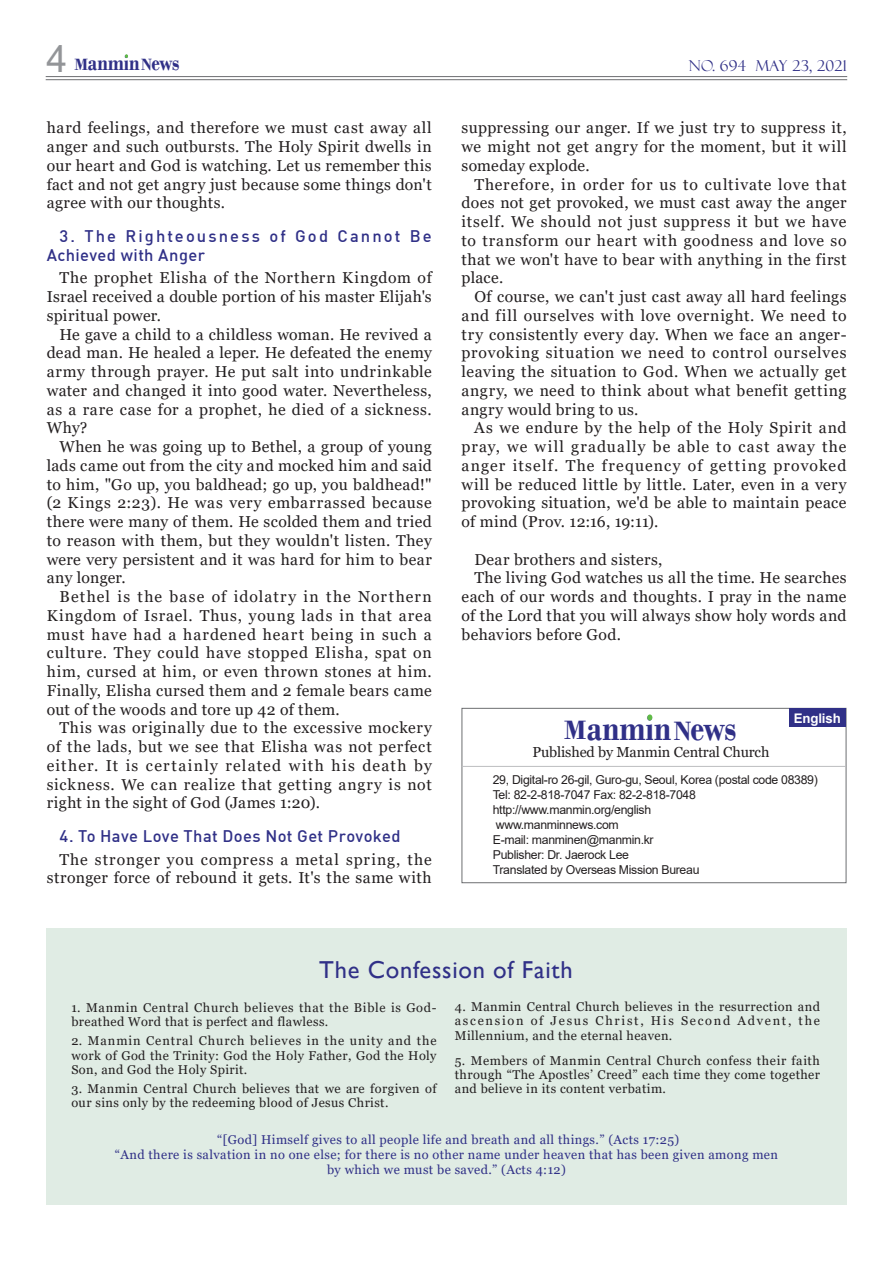
<style>
.page{position:relative;width:893px;height:1263px;background:#fff}
.page>*{position:absolute;margin:0;border:0;box-sizing:border-box;transform-origin:0 0}
.t1{font:700 38.7px "Bodoni";color:#303087;scale:.82 1}
.t2{font:700 27.9px "Bodoni";color:#303087}
.t3{font:24.45px "Gill Sans";letter-spacing:.03em;color:#303087}
.t4{font:700 23.7px "Bodoni";color:#303087;scale:.82 1}
.t5{font:700 17.1px "Bodoni";color:#303087}
.t6{font:16.5px/18.8px "Dinmed";letter-spacing:.125em;color:#303087}
.t7{font:16.5px "Dinmed";letter-spacing:.025em;color:#303087}
.t8{font:15.75px/18.8px "Georgia";letter-spacing:.025em;color:#231f20;text-align:justify}
.t9{font:15.75px/18.8px "Georgia";letter-spacing:.045em;color:#231f20;text-align:right}
.t10{font:15px "Felix Titling";letter-spacing:.02em;color:#303087}
.t11{font:14.4px "Georgia";letter-spacing:-.01em;color:#231f20}
.t12{font:700 13.2px "Arial";letter-spacing:-.01em;color:#fff}
.t13{font:12.75px/14.2px "Georgia";letter-spacing:.03em;color:#231f20;text-align:justify}
.t14{font:12.75px/14.7px "Georgia";letter-spacing:.03em;color:#303087;text-align:center}
.t15{font:12.75px/14.2px "Georgia";letter-spacing:.05em;color:#231f20}
.t16{font:12.3px/14.9px "Arial";letter-spacing:-.025em;color:#231f20}
.s1{font-family:"Arial";font-weight:400;font-size:37.5px;color:#939598}
.s2{font-size:17.1px}
.s3{font-size:27.9px}
</style>
<div class="page">
<hr style="left:46px;top:76px;width:801px;height:1px;background:#6d6e71">
<hr style="left:46px;top:79px;width:801px;height:1px;background:#6d6e71">
<svg style="left:125px;top:54px;width:3px;height:4px"></svg>
<div style="left:461px;top:708px;width:385px;height:175px;border:1px solid #6d6e71"></div>
<hr style="left:461px;top:766px;width:385px;height:1px;background:#bcbdc0">
<div style="left:788px;top:709px;width:57px;height:18px;background:#303087"></div>
<svg style="left:647px;top:714px;width:5px;height:7px"></svg>
<div style="left:46px;top:928px;width:800px;height:277px;background:#e0ece4"></div>
<h3 class="t4" style="left:47px;top:48px;width:164px"><span class="s1">4</span> <span class="s2">M</span>anmin ews</h3>
<p class="t5" style="left:141px;top:54px;width:12px">N</p>
<p class="t10" style="left:688px;top:60px;width:159px">No. 694 May 23, 2021</p>
<p class="t8" style="left:47px;top:120px;width:386px">hard feelings, and therefore we must cast away all anger and such outbursts. The Holy Spirit dwells in our heart and God is watching. Let us remember this fact and not get angry just because some things don't agree with our thoughts.</p>
<p class="t6" style="left:47px;top:228px;width:386px;text-indent:13px">3. The Righteousness of God Cannot Be<br>Achieved with Anger</p>
<p class="t8" style="left:47px;top:270px;width:386px;text-indent:13px">The prophet Elisha of the Northern Kingdom of Israel received a double portion of his master Elijah's spiritual power.</p>
<p class="t8" style="left:47px;top:326px;width:386px;text-indent:13px">He gave a child to a childless woman. He revived a dead man. He healed a leper. He defeated the enemy army through prayer. He put salt into undrinkable water and changed it into good water. Nevertheless, as a rare case for a prophet, he died of a sickness.<br>Why?</p>
<p class="t8" style="left:47px;top:438px;width:386px;text-indent:13px">When he was going up to Bethel, a group of young lads came out from the city and mocked him and said to him, "Go up, you baldhead; go up, you baldhead!" (2 Kings 2:23). He was very embarrassed because there were many of them. He scolded them and tried to reason with them, but they wouldn't listen. They were very persistent and it was hard for him to bear any longer.</p>
<p class="t8" style="left:47px;top:588px;width:386px;text-indent:13px">Bethel is the base of idolatry in the Northern Kingdom of Israel. Thus, young lads in that area must have had a hardened heart being in such a culture. They could have stopped Elisha, spat on him, cursed at him, or even thrown stones at him.<br>Finally, Elisha cursed them and 2 female bears came out of the woods and tore up 42 of them.</p>
<p class="t8" style="left:47px;top:720px;width:386px;text-indent:13px">This was originally due to the excessive mockery of the lads, but we see that Elisha was not perfect either. It is certainly related with his death by sickness. We can realize that getting angry is not right in the sight of God (James 1:20).</p>
<p class="t7" style="left:60px;top:829px;width:342px">4. To Have Love That Does Not Get Provoked</p>
<p class="t9" style="left:47px;top:851px;width:386px">The stronger you compress a metal spring, the stronger force of rebound it gets. It's the same with</p>
<p class="t8" style="left:461px;top:120px;width:386px">suppressing our anger. If we just try to suppress it, we might not get angry for the moment, but it will someday explode.</p>
<p class="t8" style="left:461px;top:176px;width:386px;text-indent:13px">Therefore, in order for us to cultivate love that does not get provoked, we must cast away the anger itself. We should not just suppress it but we have to transform our heart with goodness and love so that we won't have to bear with anything in the first place.</p>
<p class="t8" style="left:461px;top:288px;width:386px;text-indent:13px">Of course, we can't just cast away all hard feelings and fill ourselves with love overnight. We need to try consistently every day. When we face an anger&shy;provoking situation we need to control ourselves leaving the situation to God. When we actually get angry, we need to think about what benefit getting angry would bring to us.</p>
<p class="t8" style="left:461px;top:420px;width:386px;text-indent:13px">As we endure by the help of the Holy Spirit and pray, we will gradually be able to cast away the anger itself. The frequency of getting provoked will be reduced little by little. Later, even in a very provoking situation, we'd be able to maintain peace of mind (Prov. 12:16, 19:11).</p>
<p class="t8" style="left:474px;top:551px;width:189px">Dear brothers and sisters,</p>
<p class="t8" style="left:474px;top:570px;width:374px">The living God watches us all the time. He searches</p>
<p class="t8" style="left:461px;top:588px;width:386px">each of our words and thoughts. I pray in the name</p>
<p class="t8" style="left:461px;top:607px;width:386px">of the Lord that you will always show holy words and</p>
<p class="t8" style="left:461px;top:626px;width:161px">behaviors before God.</p>
<h1 class="t1" style="left:564px;top:704px;width:211px"><span class="s3">M</span>anmin ews</h1>
<h2 class="t2" style="left:673px;top:714px;width:19px">N</h2>
<p class="t11" style="left:532px;top:746px;width:238px">Published by Manmin Central Church</p>
<p class="t12" style="left:793px;top:713px;width:48px">English</p>
<p class="t16" style="left:493px;top:774px;width:326px">29, Digital-ro 26-gil, Guro-gu, Seoul, Korea (postal code 08389)<br>Tel: 82-2-818-7047 Fax: 82-2-818-7048 http://www.manmin.org/english<br>www.manminnews.com<br>E-mail: manminen@manmin.kr<br>Publisher: Dr. Jaerock Lee<br>Translated by Overseas Mission Bureau</p>
<h3 class="t3" style="left:319px;top:955px;width:255px">The Confession of Faith</h3>
<p class="t15" style="left:71px;top:1001px;width:367px">1. Manmin Central Church believes that the Bible is God&shy;breathed Word that is perfect and flawless.</p>
<p class="t13" style="left:71px;top:1035px;width:366px">2. Manmin Central Church believes in the unity and the work of God the Trinity: God the Holy Father, God the Holy Son, and God the Holy Spirit.</p>
<p class="t13" style="left:71px;top:1082px;width:366px">3. Manmin Central Church believes that we are forgiven of our sins only by the redeeming blood of Jesus Christ.</p>
<p class="t13" style="left:455px;top:1001px;width:366px">4. Manmin Central Church believes in the resurrection and ascension of Jesus Christ, His Second Advent, the Millennium, and the eternal heaven.</p>
<p class="t13" style="left:455px;top:1054px;width:367px">5. Members of Manmin Central Church confess their faith through “The Apostles’ Creed” each time they come together and believe in its content verbatim.</p>
<p class="t14" style="left:115px;top:1133px;width:664px">“[God] Himself gives to all people life and breath and all things.” (Acts 17:25)<br>“And there is salvation in no one else; for there is no other name under heaven that has been given among men by which we must be saved.” (Acts 4:12)</p>
</div>
